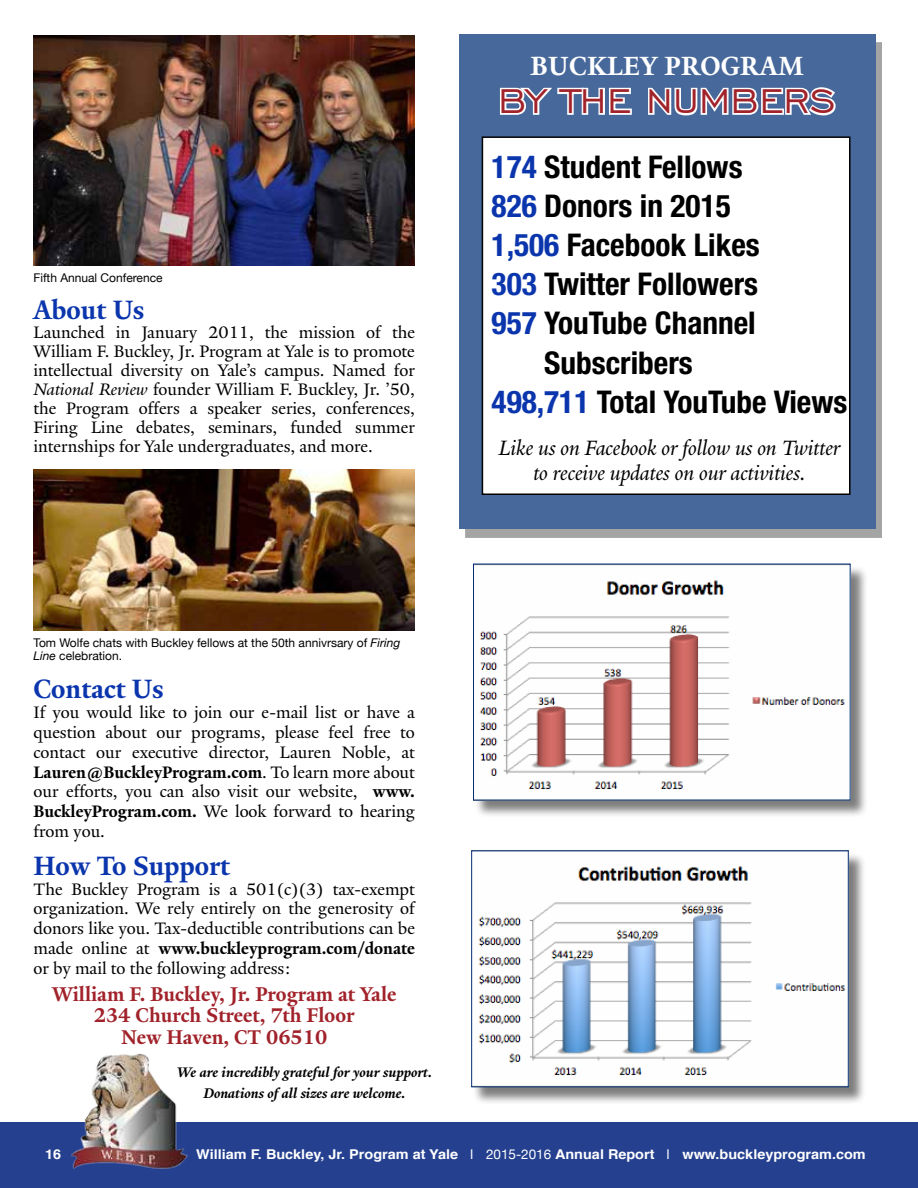
<style>
.page{position:relative;width:918px;height:1188px;background:#fff}
.page>*{position:absolute;margin:0;border:0;box-sizing:border-box;transform-origin:0 0}
.t1{font:43.5px "Engravers Gothic BT";letter-spacing:.01em;color:#a1222a}
.t2{font:700 condensed 31.35px "Helvetica Neue";color:#000}
.t3{font:700 28.8px "Yale Admin";color:#0a35ad}
.t4{font:700 28.5px "Yale Admin";letter-spacing:.01em;color:#fff}
.t5{font:italic 22.5px/25.5px "Yale Admin";color:#000;text-align:center;scale:.95 1}
.t6{font:700 21.6px/21.6px "Yale Admin";color:#a1222a;text-align:center}
.t7{font:18px/19.8px "Yale Admin";color:#000;text-align:justify}
.t8{font:italic 700 15px/21px "Yale Admin";color:#000;text-align:center}
.t9{font:700 13.5px "Helvetica";color:#fff;scale:1.07 1}
.t10{font:12px/13.5px "Helvetica Neue";color:#000}
.s1{font-style:italic}
.s2{font-weight:700}
.s3{color:#0a35ad}
.s4{font-weight:400}
.s5{font-family:"Helvetica Neue";font-weight:400}
</style>
<div class="page">
<div style="left:465px;top:42px;width:417px;height:496px;background:#000;opacity:.36"></div>
<div style="left:459px;top:34px;width:416px;height:495px;background:#47689a"></div>
<div style="left:0;top:1122px;width:918px;height:66px;background:#25408f"></div>
<img style="left:71px;top:1053px;width:117px;height:116px">
<div style="left:482px;top:137px;width:368px;height:357px;background:#fff"></div>
<div style="left:482px;top:136px;width:368px;height:359px;border:2px solid #000"></div>
<svg style="left:500px;top:87px;width:132px;height:28px"></svg>
<svg style="left:648px;top:87px;width:188px;height:29px"></svg>
<img style="left:34px;top:35px;width:381px;height:231px">
<div style="left:474px;top:565px;width:394px;height:253px;background:#000;opacity:.51"></div>
<img style="left:475px;top:566px;width:374px;height:232px">
<div style="left:473px;top:852px;width:393px;height:253px;background:#000;opacity:.51"></div>
<img style="left:473px;top:853px;width:374px;height:232px">
<div style="left:471px;top:851px;width:378px;height:236px;border:1px solid #002d73"></div>
<img style="left:34px;top:469px;width:381px;height:161px">
<p class="t10" style="left:34px;top:270px;width:131px">Fifth Annual Conference</p>
<h3 class="t3" style="left:34px;top:293px;width:112px">About Us</h3>
<p class="t7" style="left:34px;top:323px;width:383px;line-height:18.9px">Launched in January 2011, the mission of the William F. Buckley, Jr. Program at Yale is to promote intellectual diversity on Yale’s campus. Named for <span class="s1">National Review</span> founder William F. Buckley, Jr. ’50, the Program offers a speaker series, conferences, Firing Line debates, seminars, funded summer internships for Yale undergraduates, and more.</p>
<p class="t10" style="left:34px;top:635px;width:368px">Tom Wolfe chats with Buckley fellows at the 50th annivrsary of <span class="s1">Firing<br>Line</span> celebration.</p>
<h3 class="t3" style="left:34px;top:672px;width:132px">Contact Us</h3>
<p class="t7" style="left:34px;top:702px;width:383px">If you would like to join our e-mail list or have a question about our programs, please feel free to contact our executive director, Lauren Noble, at <span class="s2">Lauren@BuckleyProgram.com</span>. To learn more about our efforts, you can also visit our website, <span class="s2">www.<br>BuckleyProgram.com.</span> We look forward to hearing from you.</p>
<h3 class="t3" style="left:34px;top:848px;width:198px">How To Support</h3>
<p class="t7" style="left:34px;top:879px;width:383px">The Buckley Program is a 501(c)(3) tax-exempt organization. We rely entirely on the generosity of donors like you. Tax-deductible contributions can be made online at <span class="s2">www.buckleyprogram.com/donate </span>or by mail to the following address:</p>
<p class="t6" style="left:52px;top:983px;width:346px">William F. Buckley, Jr. Program at Yale<br>234 Church Street, 7th Floor<br>New Haven, CT 06510</p>
<p class="t8" style="left:177px;top:1062px;width:257px">We are incredibly grateful for your support.<br>Donations of all sizes are welcome.</p>
<h3 class="t4" style="left:530px;top:49px;width:272px">Buckley Program</h3>
<h1 class="t1" style="left:498px;top:77px;width:339px">By The Numbers</h1>
<h2 class="t2" style="left:492px;top:148px;width:252px"><span class="s3">174</span> Student Fellows</h2>
<h2 class="t2" style="left:492px;top:187px;width:241px"><span class="s3">826</span> Donors in 2015</h2>
<h2 class="t2" style="left:492px;top:226px;width:270px"><span class="s3">1,506</span> Facebook Likes</h2>
<h2 class="t2" style="left:492px;top:265px;width:268px"><span class="s3">303</span> Twitter Followers</h2>
<h2 class="t2" style="left:492px;top:304px;width:266px"><span class="s3">957</span> YouTube Channel</h2>
<h2 class="t2" style="left:544px;top:343px;width:150px">Subscribers</h2>
<h2 class="t2" style="left:492px;top:383px;width:357px"><span class="s3">498,711</span> Total YouTube Views</h2>
<p class="t5" style="left:499px;top:435px;width:361px">Like us on Facebook or follow us on Twitter to receive updates on our activities.</p>
<p class="t9" style="left:45px;top:1143px;width:17px">16</p>
<p class="t9" style="left:196px;top:1143px;width:627px">William F. Buckley, Jr. Program at Yale <span class="s4">|</span> <span class="s5">2015-2016</span> Annual Report <span class="s4">|</span> www.buckleyprogram.com</p>
</div>
